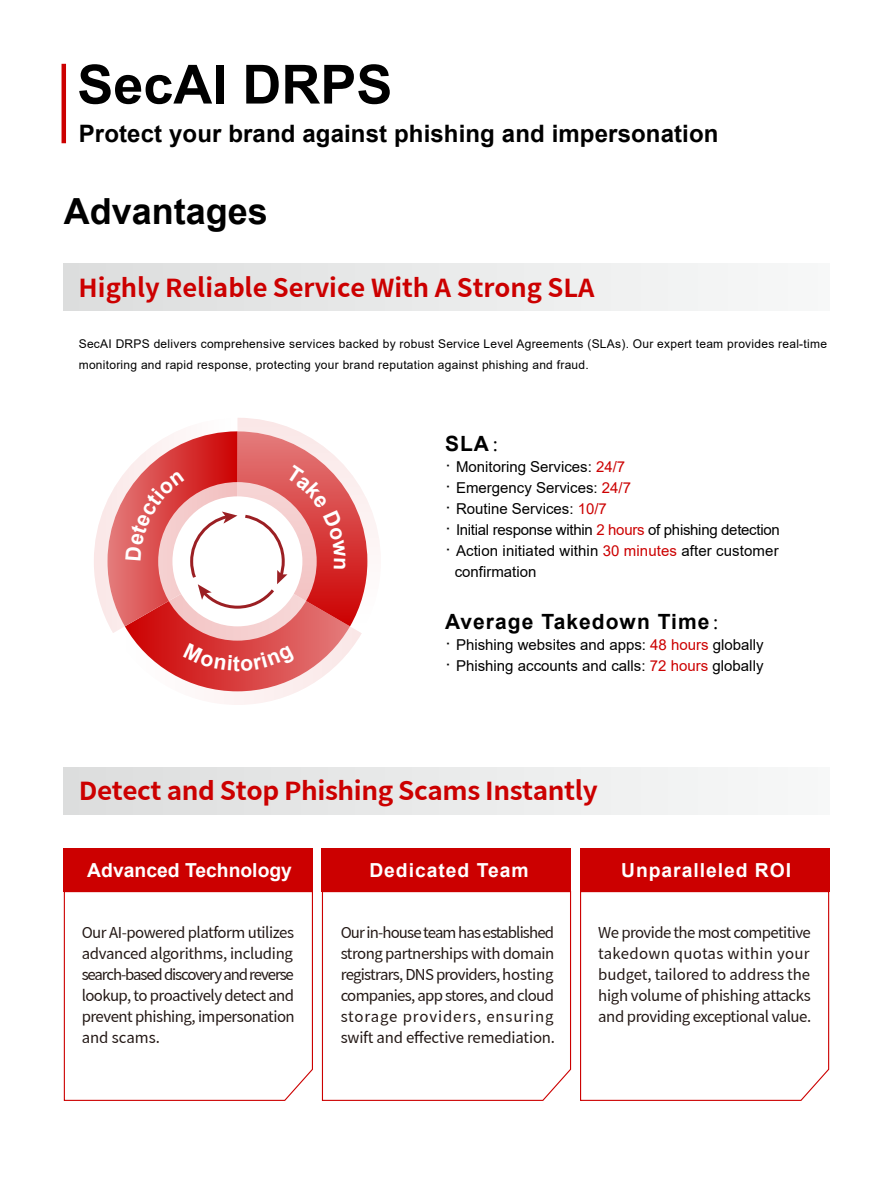
<style>
.page{position:relative;width:893px;height:1191px;background:#fff}
.page>*{position:absolute;margin:0;border:0;box-sizing:border-box;transform-origin:0 0}
.t1{font:700 54px "Arial";color:#000}
.t2{font:700 36px "Arial";color:#000}
.t3{font:700 25.5px "Source Han Sans CN";letter-spacing:-.01em;color:#c00}
.t4{font:700 24px "Arial";letter-spacing:.005em;color:#000}
.t5{font:700 21px "Arial";letter-spacing:.05em;color:#000}
.t6{font:700 19.35px "Arial";letter-spacing:.05em;color:#fff}
.t7{font:700 19.35px "Arial";color:#fff}
.t8{font:15px/21px "Source Han Sans CN";letter-spacing:-.03em;color:#231815;text-align:justify}
.t9{font:15px/21px "Arial";color:#000}
.t10{font:15px "Arial";letter-spacing:-.02em;color:#000}
.t11{font:12px/21px "Arial";letter-spacing:.02em;color:#000}
.s1{font-family:"Adobe Song Std";font-weight:300}
.s2{font-size:18px}
.s3{color:#c00}
</style>
<div class="page">
<div style="left:580px;top:848px;width:249px;height:43px;background:#c00"></div>
<div style="left:322px;top:848px;width:249px;height:43px;background:#c00"></div>
<svg style="left:321px;top:890px;width:251px;height:211px"></svg>
<svg style="left:580px;top:890px;width:250px;height:211px"></svg>
<div style="left:64px;top:848px;width:249px;height:43px;background:#c00"></div>
<div style="left:64px;top:768px;width:765px;height:46px;background:linear-gradient(to right,#dcdddd,#f7f8f8)"></div>
<div style="left:64px;top:264px;width:765px;height:47px;background:linear-gradient(to right,#dcdddd,#f7f8f8)"></div>
<hr style="left:62px;top:64px;width:4px;height:79px;background:#c00">
<svg style="left:63px;top:890px;width:250px;height:211px"></svg>
<svg style="left:94px;top:418px;width:285px;height:287px"></svg>
<h1 class="t1" style="left:77px;top:46px;width:317px">SecAI DRPS</h1>
<h3 class="t4" style="left:79px;top:116px;width:641px">Protect your brand against phishing and impersonation</h3>
<h2 class="t2" style="left:64px;top:186px;width:206px">Advantages</h2>
<h3 class="t3" style="left:79px;top:273px;width:517px">Highly Reliable Service With A Strong SLA</h3>
<p class="t11" style="left:79px;top:333px;width:750px">SecAI DRPS delivers comprehensive services backed by robust Service Level Agreements (SLAs). Our expert team provides real-time monitoring and rapid response, protecting your brand reputation against phishing and fraud.</p>
<h3 class="t5" style="left:445px;top:429px;width:68px">SLA<span class="s1">：</span></h3>
<p class="t9" style="left:445px;top:456px;width:182px"><span class="s2">·</span> Monitoring Services: <span class="s3">24/7</span></p>
<p class="t9" style="left:445px;top:477px;width:188px"><span class="s2">·</span> Emergency Services: <span class="s3">24/7</span></p>
<p class="t9" style="left:445px;top:498px;width:163px"><span class="s2">·</span> Routine Services: <span class="s3">10/7</span></p>
<p class="t10" style="left:445px;top:519px;width:336px"><span class="s2">·</span> Initial response within <span class="s3">2 hours</span> of phishing detection</p>
<p class="t9" style="left:445px;top:540px;width:335px"><span class="s2">·</span> Action initiated within <span class="s3">30 minutes</span> after customer</p>
<p class="t9" style="left:455px;top:561px;width:83px">confirmation</p>
<h3 class="t5" style="left:445px;top:607px;width:288px">Average Takedown Time<span class="s1">：</span></h3>
<p class="t9" style="left:445px;top:634px;width:320px"><span class="s2">·</span> Phishing websites and apps: <span class="s3">48 hours</span> globally <span class="s2">·</span> Phishing accounts and calls: <span class="s3">72 hours</span> globally</p>
<h3 class="t3" style="left:79px;top:776px;width:520px">Detect and Stop Phishing Scams Instantly</h3>
<p class="t7" style="left:87px;top:856px;width:206px">Advanced Technology</p>
<p class="t6" style="left:369px;top:856px;width:161px">Dedicated Team</p>
<p class="t6" style="left:621px;top:856px;width:172px">Unparalleled ROI</p>
<p class="t8" style="left:82px;top:922px;width:215px">Our AI-powered platform utilizes advanced algorithms, including search-based discovery and reverse lookup, to proactively detect and prevent phishing, impersonation and scams.</p>
<p class="t8" style="left:341px;top:922px;width:216px">Our in-house team has established strong partnerships with domain registrars, DNS providers, hosting companies, app stores, and cloud storage providers, ensuring swift and effective remediation.</p>
<p class="t8" style="left:598px;top:922px;width:215px">We provide the most competitive takedown quotas within your budget, tailored to address the high volume of phishing attacks and providing exceptional value.</p>
</div>
